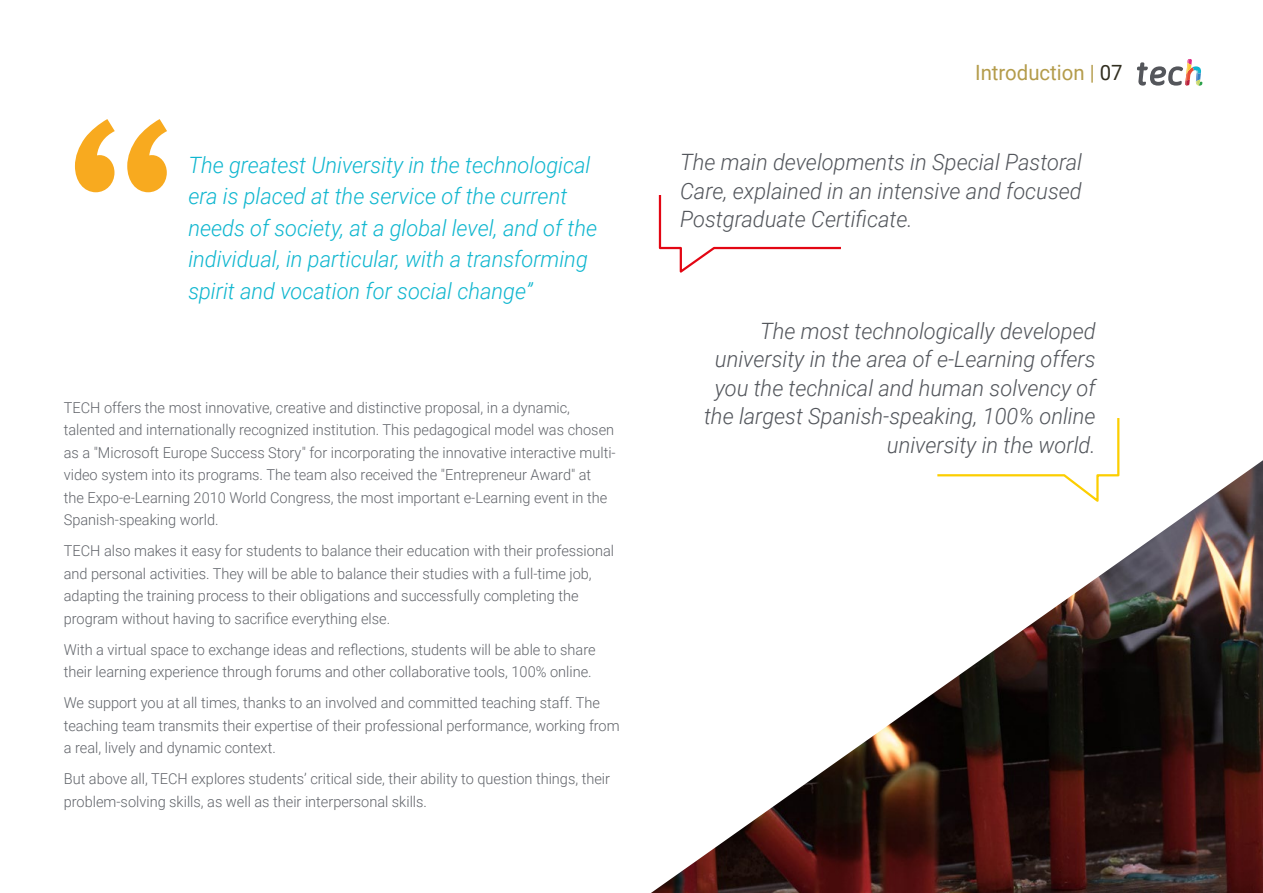
<style>
.page{position:relative;width:1263px;height:893px;background:#fff}
.page>*{position:absolute;margin:0;border:0;box-sizing:border-box;transform-origin:0 0}
.t1{font:italic 300 22.5px/28.5px "Roboto";color:#52555b;text-align:right}
.t2{font:italic 300 22.5px/31.5px "Roboto";color:#0fb6cf}
.t3{font:21px "Roboto";color:#b49c4b}
.t4{font:300 15px/22.5px "Roboto";color:#61646a}
.s1{color:#312e20}
</style>
<div class="page">
<svg style="left:75px;top:119px;width:92px;height:73px"></svg>
<img style="left:651px;top:460px;width:612px;height:433px">
<svg style="left:935px;top:418px;width:185px;height:87px"></svg>
<svg style="left:658px;top:195px;width:183px;height:78px"></svg>
<svg style="left:1137px;top:59px;width:65px;height:27px"></svg>
<h1 class="t2" style="left:188px;top:148px;width:410px">The greatest University in the technological era is placed at the service of the current needs of society, at a global level, and of the individual, in particular, with a transforming spirit and vocation for social change”</h1>
<p class="t4" style="left:64px;top:395px;width:553px">TECH offers the most innovative, creative and distinctive proposal, in a dynamic, talented and internationally recognized institution. This pedagogical model was chosen as a "Microsoft Europe Success Story" for incorporating the innovative interactive multi&shy;video system into its programs. The team also received the "Entrepreneur Award" at<br>the Expo-e-Learning 2010 World Congress, the most important e-Learning event in the Spanish-speaking world.</p>
<p class="t4" style="left:64px;top:539px;width:552px">TECH also makes it easy for students to balance their education with their professional and personal activities. They will be able to balance their studies with a full-time job, adapting the training process to their obligations and successfully completing the program without having to sacrifice everything else.</p>
<p class="t4" style="left:64px;top:637px;width:533px">With a virtual space to exchange ideas and reflections, students will be able to share their learning experience through forums and other collaborative tools, 100% online.</p>
<p class="t4" style="left:64px;top:691px;width:557px">We support you at all times, thanks to an involved and committed teaching staff. The teaching team transmits their expertise of their professional performance, working from a real, lively and dynamic context.</p>
<p class="t4" style="left:64px;top:767px;width:548px">But above all, TECH explores students’ critical side, their ability to question things, their problem-solving skills, as well as their interpersonal skills.</p>
<h2 class="t3" style="left:975px;top:57px;width:149px">Introduction | <span class="s1">07</span></h2>
<h1 class="t1" style="left:680px;top:147px;width:403px;text-align:justify">The main developments in Special Pastoral Care, explained in an intensive and focused Postgraduate Certificate.</h1>
<h1 class="t1" style="left:704px;top:316px;width:393px">The most technologically developed university in the area of e-Learning offers you the technical and human solvency of the largest Spanish-speaking, 100% online university in the world.</h1>
</div>
